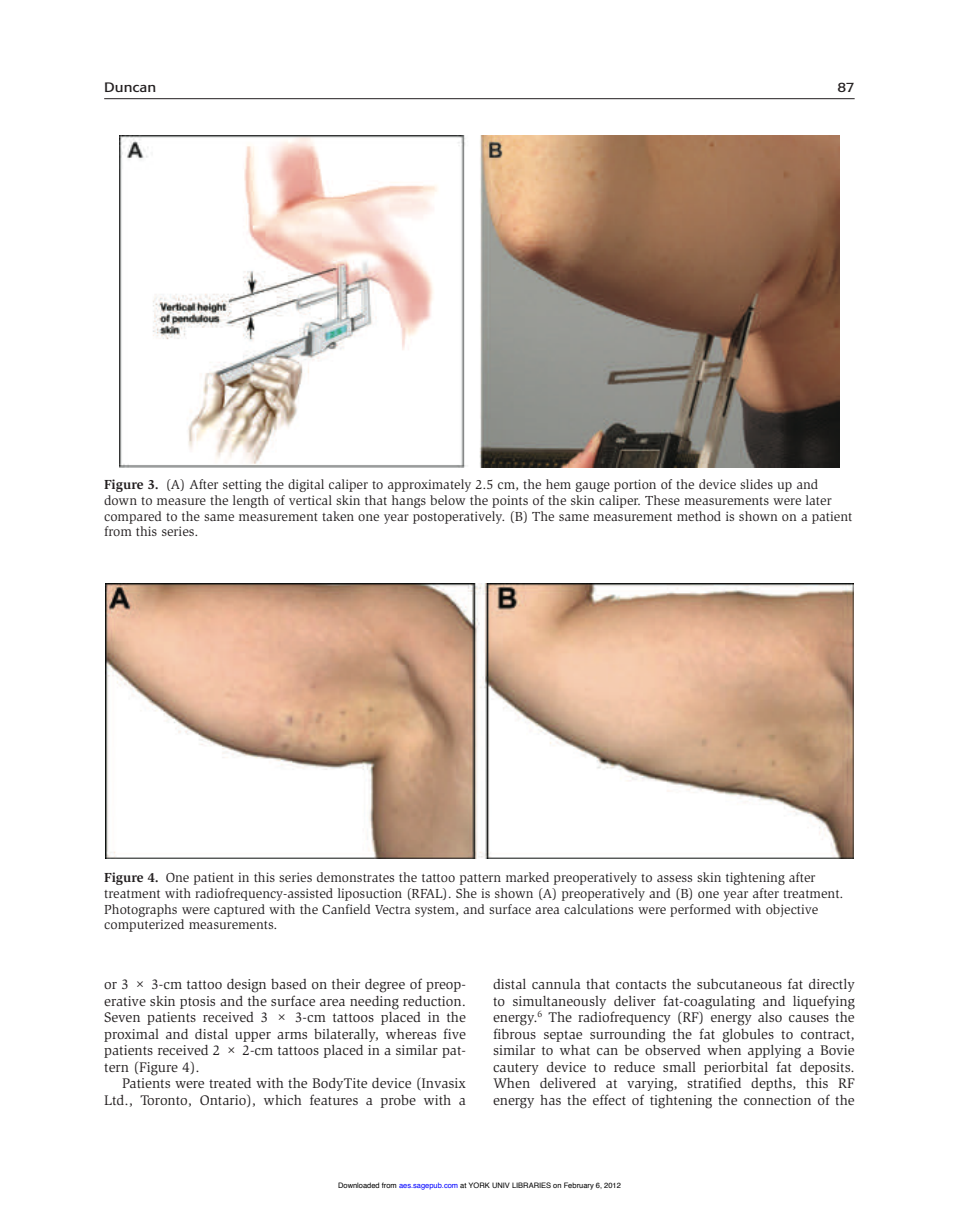
<style>
.page{position:relative;width:959px;height:1229px;background:#fff}
.page>*{position:absolute;margin:0;border:0;box-sizing:border-box;transform-origin:0 0}
.t1{font:14.25px/16.5px "Slimbach";color:#231f20;text-align:justify}
.t2{font:13.5px/15.8px "Slimbach";color:#231f20}
.t3{font:13.5px "Formata";color:#231f20;scale:1.12 1}
.t4{font:7.5px "Helvetica";color:#000}
.s1{font-weight:700}
.s2{color:#00f}
</style>
<div class="page">
<hr style="left:104px;top:98px;width:750px;height:1px;background:#231f20">
<img style="left:119px;top:136px;width:720px;height:331px">
<img style="left:106px;top:583px;width:747px;height:276px">
<p class="t3" style="left:104px;top:79px;width:48px">Duncan</p>
<p class="t3" style="left:837px;top:79px;width:17px">87</p>
<p class="t2" style="left:104px;top:476px;width:749px"><span class="s1">Figure 3.</span> (A) After setting the digital caliper to approximately 2.5 cm, the hem gauge portion of the device slides up and down to measure the length of vertical skin that hangs below the points of the skin caliper. These measurements were later compared to the same measurement taken one year postoperatively. (B) The same measurement method is shown on a patient from this series.</p>
<p class="t2" style="left:104px;top:870px;width:740px"><span class="s1">Figure 4.</span> One patient in this series demonstrates the tattoo pattern marked preoperatively to assess skin tightening after treatment with radiofrequency-assisted liposuction (RFAL). She is shown (A) preoperatively and (B) one year after treatment.<br>Photographs were captured with the Canfield Vectra system, and surface area calculations were performed with objective computerized measurements.</p>
<p class="t1" style="left:104px;top:976px;width:363px">or 3 × 3-cm tattoo design based on their degree of preop&shy;erative skin ptosis and the surface area needing reduction.<br>Seven patients received 3 × 3-cm tattoos placed in the proximal and distal upper arms bilaterally, whereas five patients received 2 × 2-cm tattoos placed in a similar pat&shy;tern (Figure 4).</p>
<p class="t1" style="left:104px;top:1075px;width:363px;text-align:right">Patients were treated with the BodyTite device (Invasix<br>Ltd., Toronto, Ontario), which features a probe with a</p>
<p class="t1" style="left:493px;top:976px;width:363px">distal cannula that contacts the subcutaneous fat directly to simultaneously deliver fat-coagulating and liquefying energy.<sup>6</sup> The radiofrequency (RF) energy also causes the fibrous septae surrounding the fat globules to contract, similar to what can be observed when applying a Bovie cautery device to reduce small periorbital fat deposits.<br>When delivered at varying, stratified depths, this RF energy has the effect of tightening the connection of the</p>
<p class="t4" style="left:338px;top:1182px;width:284px">Downloaded from <span class="s2">aes.sagepub.com</span> at YORK UNIV LIBRARIES on February 6, 2012</p>
</div>
